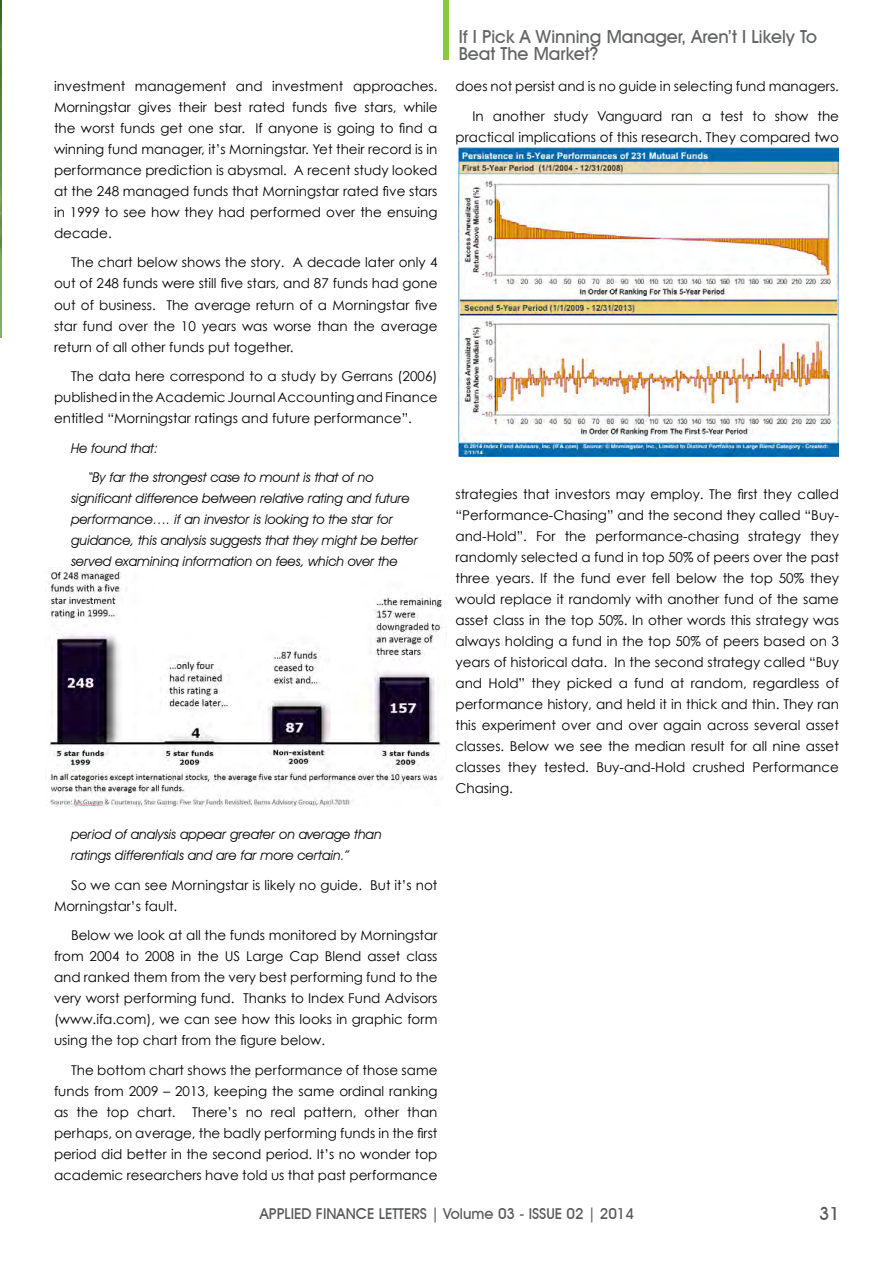
<style>
.page{position:relative;width:893px;height:1263px;background:#fff}
.page>*{position:absolute;margin:0;border:0;box-sizing:border-box;transform-origin:0 0}
.t1{font:500 18px/16.5px "Avant Garde IT Cby BT";color:#636466}
.t2{font:500 18px "Avant Garde IT Cby BT";color:#58595b}
.t3{font:500 15px "Avant Garde IT Cby BT";color:#58595b}
.Body{font:13.5px/21px "Century Gothic";color:#000;text-align:justify}
.t4{font:italic 13.5px/21px "Avant Garde IT Cby BT";color:#000}
</style>
<div class="page">
<img style="left:0;top:0;width:1px;height:337px">
<div style="left:444px;top:0;width:5px;height:60px;background:#8dc63f"></div>
<img style="left:45px;top:568px;width:398px;height:238px">
<img style="left:459px;top:147px;width:380px;height:310px">
<p class="Body" style="left:54px;top:75px;width:385px">investment management and investment approaches.<br>Morningstar gives their best rated funds five stars, while the worst funds get one star. If anyone is going to find a winning fund manager, it’s Morningstar. Yet their record is in performance prediction is abysmal. A recent study looked at the 248 managed funds that Morningstar rated five stars in 1999 to see how they had performed over the ensuing decade.</p>
<p class="Body" style="left:54px;top:252px;width:385px;text-indent:17px">The chart below shows the story. A decade later only 4 out of 248 funds were still five stars, and 87 funds had gone out of business. The average return of a Morningstar five star fund over the 10 years was worse than the average return of all other funds put together.</p>
<p class="Body" style="left:54px;top:365px;width:385px;text-indent:17px">The data here correspond to a study by Gerrans (2006) published in the Academic Journal Accounting and Finance entitled “Morningstar ratings and future performance”.</p>
<p class="t4" style="left:88px;top:433px;width:287px;line-height:29.5px;text-indent:-17px">He found that:<br>“By far the strongest case to mount is that of no</p>
<p class="t4" style="left:71px;top:488px;width:348px">significant difference between relative rating and future performance…. if an investor is looking to the star for guidance, this analysis suggests that they might be better served examining information on fees, which over the</p>
<p class="t4" style="left:71px;top:824px;width:312px">period of analysis appear greater on average than ratings differentials and are far more certain.”</p>
<p class="Body" style="left:54px;top:874px;width:385px;text-indent:17px">So we can see Morningstar is likely no guide. But it’s not<br>Morningstar’s fault.</p>
<p class="Body" style="left:54px;top:924px;width:385px;text-indent:17px">Below we look at all the funds monitored by Morningstar from 2004 to 2008 in the US Large Cap Blend asset class and ranked them from the very best performing fund to the very worst performing fund. Thanks to Index Fund Advisors (www.ifa.com), we can see how this looks in graphic form using the top chart from the figure below.</p>
<p class="Body" style="left:54px;top:1059px;width:385px;text-indent:17px">The bottom chart shows the performance of those same funds from 2009 – 2013, keeping the same ordinal ranking as the top chart. There’s no real pattern, other than perhaps, on average, the badly performing funds in the first period did better in the second period. It’s no wonder top academic researchers have told us that past performance</p>
<h1 class="t1" style="left:459px;top:28px;width:360px">If I Pick A Winning Manager, Aren’t I Likely To<br>Beat The Market?</h1>
<p class="Body" style="left:455px;top:75px;width:385px">does not persist and is no guide in selecting fund managers.</p>
<p class="Body" style="left:455px;top:105px;width:385px;text-align:right">In another study Vanguard ran a test to show the practical implications of this research. They compared two</p>
<p class="Body" style="left:455px;top:483px;width:385px">strategies that investors may employ. The first they called “Performance-Chasing” and the second they called “Buy&shy;and-Hold”. For the performance-chasing strategy they randomly selected a fund in top 50% of peers over the past three years. If the fund ever fell below the top 50% they would replace it randomly with another fund of the same asset class in the top 50%. In other words this strategy was always holding a fund in the top 50% of peers based on 3 years of historical data. In the second strategy called “Buy and Hold” they picked a fund at random, regardless of performance history, and held it in thick and thin. They ran this experiment over and over again across several asset classes. Below we see the median result for all nine asset classes they tested. Buy-and-Hold crushed Performance Chasing.</p>
<p class="t3" style="left:260px;top:1205px;width:376px">APPLIED FINANCE LETTERS | Volume 03 - ISSUE 02 | 2014</p>
<p class="t2" style="left:819px;top:1202px;width:22px">31</p>
</div>
